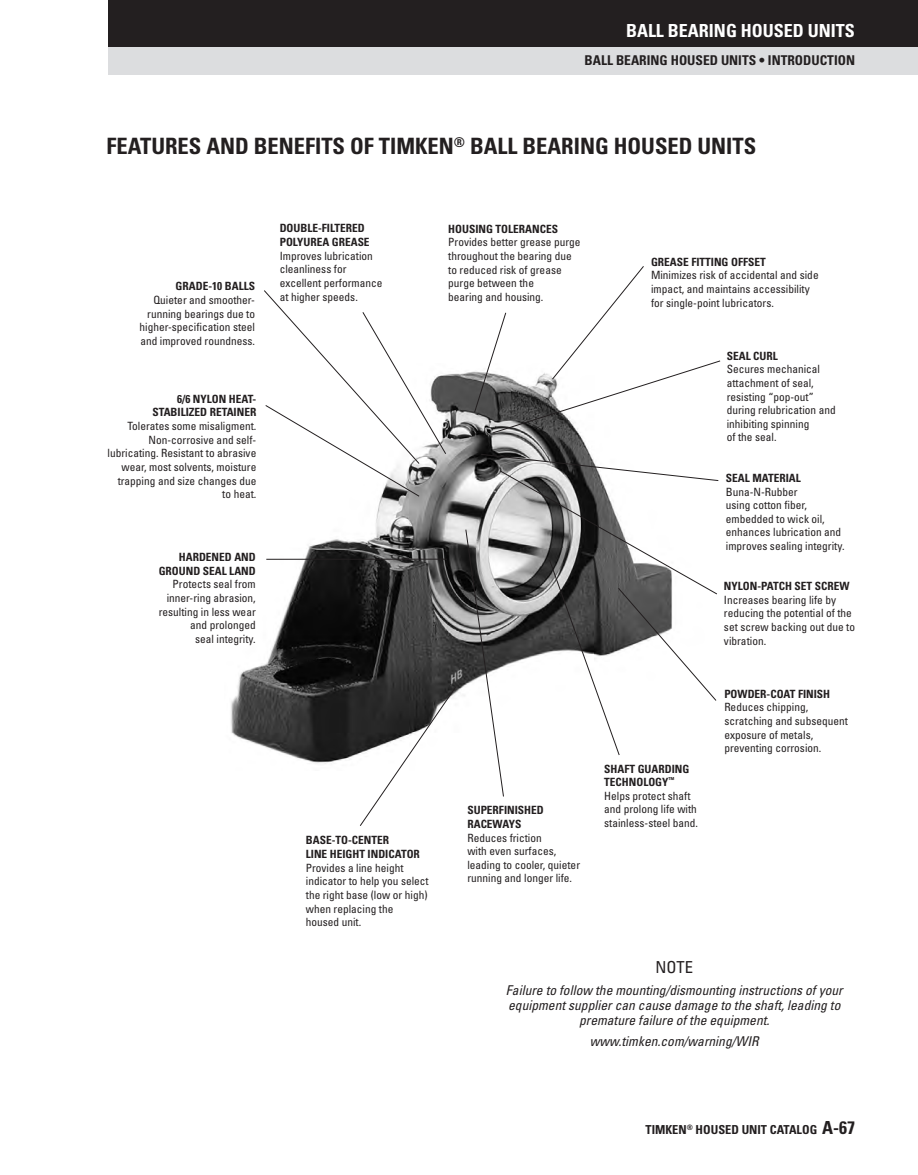
<style>
.page{position:relative;width:918px;height:1175px;background:#fff}
.page>*{position:absolute;margin:0;border:0;box-sizing:border-box;transform-origin:0 0}
.SUBHEAD_N{font:700 condensed 22.5px "Univers LT Std";color:#231f20}
.t1{font:700 condensed 18px "Univers LT Std";color:#fff}
.NOTE{font:condensed 16.5px "Univers LT Std";color:#231f20}
._2011__Body_-_note{font:italic condensed 13.5px/15px "Univers LT Std";color:#231f20;text-align:center}
.t2{font:700 condensed 13.5px "Univers LT Std";color:#231f20}
.t3{font:700 condensed 12.3px "Univers LT Std";color:#231f20}
.Table_Text_N{font:condensed 11.4px/13.6px "Univers LT Std";color:#231f20}
.Table_Text_N-2{font:700 condensed 11.4px "Univers LT Std";color:#231f20}
.s1{font-weight:700}
.s2{font-size:18px}
</style>
<div class="page">
<div style="left:108px;top:47px;width:810px;height:27px;background:#dcdddf"></div>
<div style="left:108px;top:0;width:810px;height:47px;background:#231f20"></div>
<img style="left:231px;top:371px;width:358px;height:393px">
<hr style="left:266px;top:559px;width:181px;height:1px;background:#231f20">
<svg style="left:465px;top:453px;width:254px;height:344px"></svg>
<svg style="left:359px;top:686px;width:98px;height:140px"></svg>
<svg style="left:263px;top:290px;width:184px;height:207px"></svg>
<svg style="left:474px;top:266px;width:247px;height:168px"></svg>
<h2 class="t1" style="left:626px;top:20px;width:230px">BALL BEARING HOUSED UNITS</h2>
<p class="t2" style="left:585px;top:52px;width:272px">BALL BEARING HOUSED UNITS • INTRODUCTION</p>
<p class="SUBHEAD_N" style="left:107px;top:132px;width:651px">FEATURES AND BENEFITS OF TIMKEN<sup>®</sup> BALL BEARING HOUSED UNITS</p>
<p class="Table_Text_N" style="left:140px;top:279px;width:117px;text-align:right"><span class="s1">GRADE-10 BALLS<br></span>Quieter and smoother&shy;running bearings due to higher-specification steel and improved roundness.</p>
<p class="Table_Text_N-2" style="left:177px;top:392px;width:81px">6/6 NYLON HEAT-</p>
<p class="Table_Text_N" style="left:108px;top:405px;width:150px;text-align:right"><span class="s1">STABILIZED RETAINER<br></span>Tolerates some misaligment.<br>Non-corrosive and self&shy;lubricating. Resistant to abrasive wear, most solvents, moisture trapping and size changes due to heat.</p>
<p class="Table_Text_N" style="left:159px;top:550px;width:99px;text-align:right"><span class="s1">HARDENED AND<br>GROUND SEAL LAND<br></span>Protects seal from inner-ring abrasion, resulting in less wear and prolonged<br>seal integrity.</p>
<p class="Table_Text_N" style="left:280px;top:221px;width:104px"><span class="s1">DOUBLE-FILTERED<br>POLYUREA GREASE<br></span>Improves lubrication cleanliness for excellent performance at higher speeds.</p>
<p class="Table_Text_N" style="left:306px;top:833px;width:124px"><span class="s1">BASE-TO-CENTER<br>LINE HEIGHT INDICATOR<br></span>Provides a line height indicator to help you select the right base (low or high) when replacing the housed unit.</p>
<p class="Table_Text_N" style="left:448px;top:221px;width:134px"><span class="s1">HOUSING TOLERANCES<br></span>Provides better grease purge throughout the bearing due to reduced risk of grease purge between the<br>bearing and housing.</p>
<p class="Table_Text_N" style="left:467px;top:803px;width:114px"><span class="s1">SUPERFINISHED<br>RACEWAYS<br></span>Reduces friction<br>with even surfaces, leading to cooler, quieter running and longer life.</p>
<p class="Table_Text_N" style="left:651px;top:254px;width:169px"><span class="s1">GREASE FITTING OFFSET<br></span>Minimizes risk of accidental and side impact, and maintains accessibility for single-point lubricators.</p>
<p class="Table_Text_N" style="left:727px;top:348px;width:111px"><span class="s1">SEAL CURL<br></span>Secures mechanical attachment of seal, resisting “pop-out” during relubrication and inhibiting spinning<br>of the seal.</p>
<p class="Table_Text_N" style="left:726px;top:471px;width:120px"><span class="s1">SEAL MATERIAL<br></span>Buna-N-Rubber<br>using cotton fiber, embedded to wick oil, enhances lubrication and improves sealing integrity.</p>
<p class="Table_Text_N" style="left:724px;top:579px;width:133px"><span class="s1">NYLON-PATCH SET SCREW<br></span>Increases bearing life by reducing the potential of the set screw backing out due to vibration.</p>
<p class="Table_Text_N" style="left:604px;top:761px;width:95px"><span class="s1">SHAFT GUARDING<br>TECHNOLOGY</span><sup>™<br></sup>Helps protect shaft and prolong life with stainless-steel band.</p>
<p class="Table_Text_N" style="left:724px;top:686px;width:125px"><span class="s1">POWDER-COAT FINISH<br></span>Reduces chipping, scratching and subsequent exposure of metals, preventing corrosion.</p>
<p class="NOTE" style="left:656px;top:956px;width:39px">NOTE</p>
<p class="_2011__Body_-_note" style="left:506px;top:982px;width:338px">Failure to follow the mounting/dismounting instructions of your equipment supplier can cause damage to the shaft, leading to premature failure of the equipment.</p>
<p class="_2011__Body_-_note" style="left:590px;top:1034px;width:170px">www.timken.com/warning/WIR</p>
<p class="t3" style="left:645px;top:1122px;width:211px">TIMKEN<sup>®</sup> HOUSED UNIT CATALOG <span class="s2">A-67</span></p>
</div>
